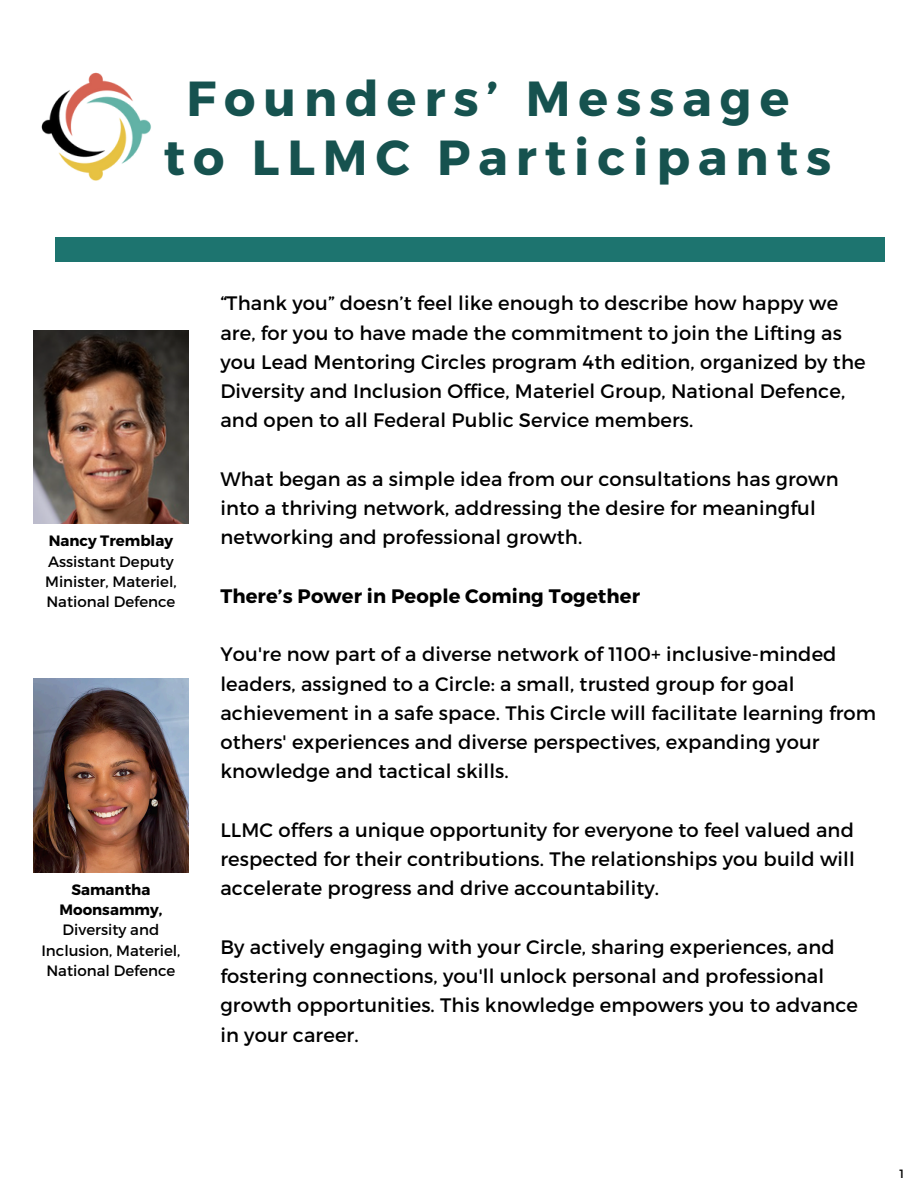
<style>
.page{position:relative;width:918px;height:1188px;background:#fff}
.page>*{position:absolute;margin:0;border:0;box-sizing:border-box;transform-origin:0 0}
.t1{font:700 49.2px/59.7px "Montserrat";letter-spacing:.16em;color:#16524f;text-align:center}
.t2{font:19.5px/29.2px "Montserrat";letter-spacing:.005em;color:#000}
.t3{font:700 19.5px "Montserrat";letter-spacing:.005em;color:#000}
.t4{font:15px/20.2px "Montserrat";color:#000}
.t5{font:700 15px "Montserrat";color:#000}
.t6{font:12px "Montserrat";color:#000}
.s1{font-weight:700}
</style>
<div class="page">
<img style="left:33px;top:330px;width:156px;height:194px">
<img style="left:33px;top:679px;width:156px;height:193px">
<div style="left:56px;top:198px;width:829px;height:64px;background:#1d746f"></div>
<div style="left:46px;top:22px;width:846px;height:215px;background:#fff"></div>
<img style="left:41px;top:72px;width:110px;height:109px">
<p class="t1" style="left:164px;top:66px;width:669px">Founders’ Message to LLMC Participants</p>
<h2 class="t5" style="left:49px;top:531px;width:126px">Nancy Tremblay</h2>
<h3 class="t4" style="left:45px;top:550px;width:133px">Assistant Deputy<br>Minister, Materiel,<br>National Defence</h3>
<h3 class="t4" style="left:41px;top:879px;width:141px;text-align:center"><span class="s1">Samantha<br>Moonsammy,<br></span>Diversity and<br>Inclusion, Materiel,<br>National Defence</h3>
<p class="t2" style="left:220px;top:288px;width:647px">“Thank you” doesn’t feel like enough to describe how happy we are, for you to have made the commitment to join the Lifting as you Lead Mentoring Circles program 4th edition, organized by the Diversity and Inclusion Office, Materiel Group, National Defence, and open to all Federal Public Service members.</p>
<p class="t2" style="left:220px;top:463px;width:620px">What began as a simple idea from our consultations has grown into a thriving network, addressing the desire for meaningful networking and professional growth.</p>
<p class="t3" style="left:220px;top:583px;width:421px">There’s Power in People Coming Together</p>
<p class="t2" style="left:220px;top:639px;width:657px">You're now part of a diverse network of 1100+ inclusive-minded leaders, assigned to a Circle: a small, trusted group for goal achievement in a safe space. This Circle will facilitate learning from others' experiences and diverse perspectives, expanding your knowledge and tactical skills.</p>
<h3 class="t2" style="left:220px;top:814px;width:636px;text-align:justify">LLMC offers a unique opportunity for everyone to feel valued and respected for their contributions. The relationships you build will accelerate progress and drive accountability.</h3>
<h3 class="t2" style="left:220px;top:931px;width:639px">By actively engaging with your Circle, sharing experiences, and fostering connections, you'll unlock personal and professional growth opportunities. This knowledge empowers you to advance in your career.</h3>
<h3 class="t6" style="left:900px;top:1166px;width:6px">1</h3>
</div>
